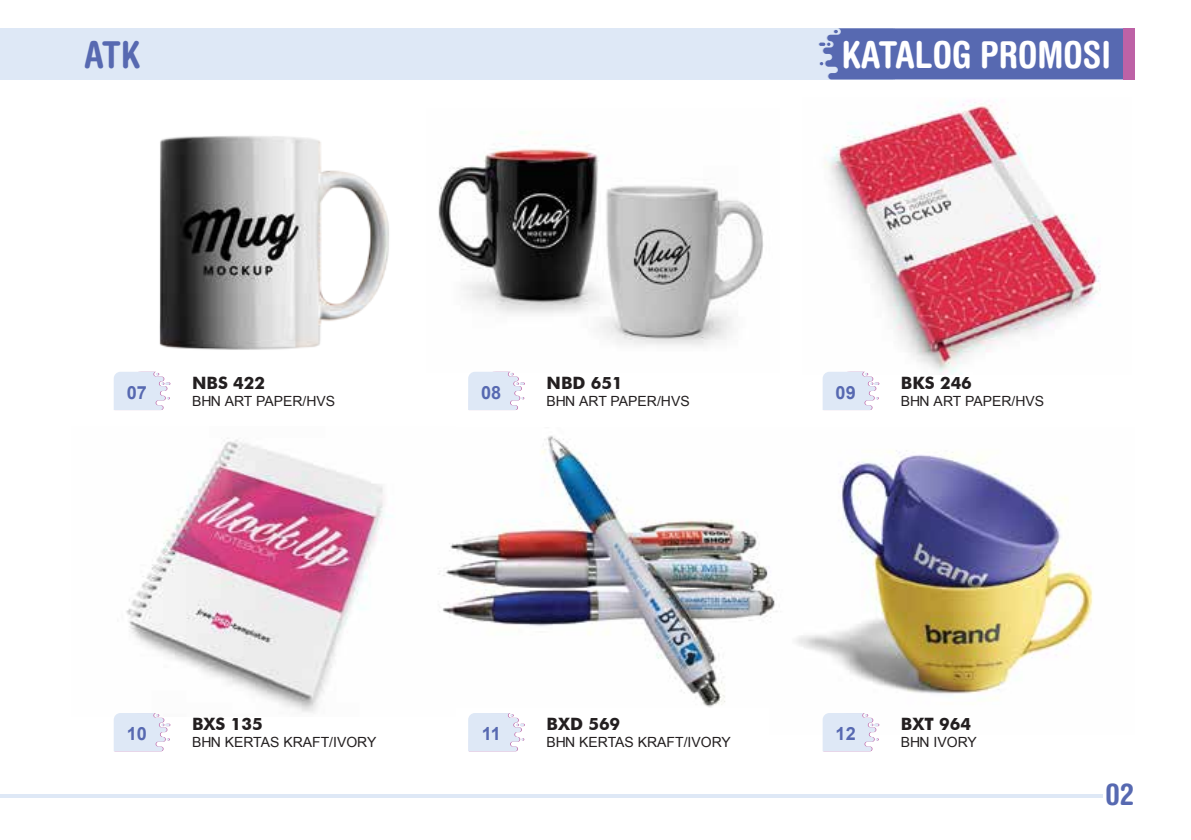
<style>
.page{position:relative;width:1191px;height:840px;background:#fff}
.page>*{position:absolute;margin:0;border:0;box-sizing:border-box;transform-origin:0 0}
.t1{font:700 condensed 37.2px "Helvetica Rounded";color:#fff}
.t2{font:700 condensed 37.2px "Helvetica Rounded";color:#5769b1}
.t3{font:700 condensed 30px "Helvetica Rounded";color:#5769b1}
.t4{font:700 18.2px "Arial";color:#5769b1}
.t5{font:700 17px "Futura BT";color:#231f20}
.t6{font:14px "Arial";color:#231f20}
</style>
<div class="page">
<img style="left:796px;top:450px;width:297px;height:276px">
<img style="left:159px;top:136px;width:230px;height:249px">
<img style="left:438px;top:132px;width:326px;height:214px">
<img style="left:126px;top:438px;width:263px;height:275px">
<img style="left:824px;top:100px;width:277px;height:274px">
<img style="left:439px;top:435px;width:338px;height:272px">
<div style="left:0;top:28px;width:894px;height:51px;background:#dee8f6"></div>
<div style="left:818px;top:28px;width:305px;height:51px;background:#5769b1"></div>
<div style="left:1123px;top:28px;width:11px;height:51px;background:#bd62a6"></div>
<hr style="left:0;top:793px;width:1102px;height:3px;background:#dee8f6">
<svg style="left:114px;top:371px;width:56px;height:39px;background:#e2e8f5"></svg>
<svg style="left:468px;top:371px;width:57px;height:39px;background:#e2e8f5"></svg>
<svg style="left:822px;top:371px;width:57px;height:39px"></svg>
<svg style="left:114px;top:712px;width:56px;height:38px;background:#e2e8f5"></svg>
<svg style="left:468px;top:713px;width:57px;height:37px;background:#e2e8f5"></svg>
<svg style="left:822px;top:712px;width:57px;height:38px"></svg>
<h1 class="t2" style="left:85px;top:32px;width:57px">ATK</h1>
<h3 class="t4" style="left:127px;top:380px;width:22px">07</h3>
<p class="t5" style="left:192px;top:372px;width:75px">NBS 422</p>
<p class="t6" style="left:192px;top:391px;width:145px">BHN ART PAPER/HVS</p>
<h3 class="t4" style="left:481px;top:380px;width:22px">08</h3>
<p class="t5" style="left:546px;top:372px;width:78px">NBD 651</p>
<p class="t6" style="left:546px;top:391px;width:145px">BHN ART PAPER/HVS</p>
<h1 class="t1" style="left:842px;top:32px;width:270px">KATALOG PROMOSI</h1>
<h3 class="t4" style="left:835px;top:380px;width:22px">09</h3>
<p class="t5" style="left:901px;top:372px;width:72px">BKS 246</p>
<p class="t6" style="left:901px;top:391px;width:145px">BHN ART PAPER/HVS</p>
<h3 class="t4" style="left:127px;top:721px;width:22px">10</h3>
<p class="t5" style="left:192px;top:713px;width:72px">BXS 135</p>
<p class="t6" style="left:192px;top:732px;width:186px">BHN KERTAS KRAFT/IVORY</p>
<h3 class="t4" style="left:482px;top:721px;width:21px">11</h3>
<p class="t5" style="left:546px;top:713px;width:75px">BXD 569</p>
<p class="t6" style="left:546px;top:732px;width:186px">BHN KERTAS KRAFT/IVORY</p>
<h3 class="t4" style="left:835px;top:721px;width:22px">12</h3>
<p class="t5" style="left:901px;top:713px;width:72px">BXT 964</p>
<p class="t6" style="left:901px;top:732px;width:77px">BHN IVORY</p>
<h2 class="t3" style="left:1105px;top:775px;width:30px">02</h2>
</div>
